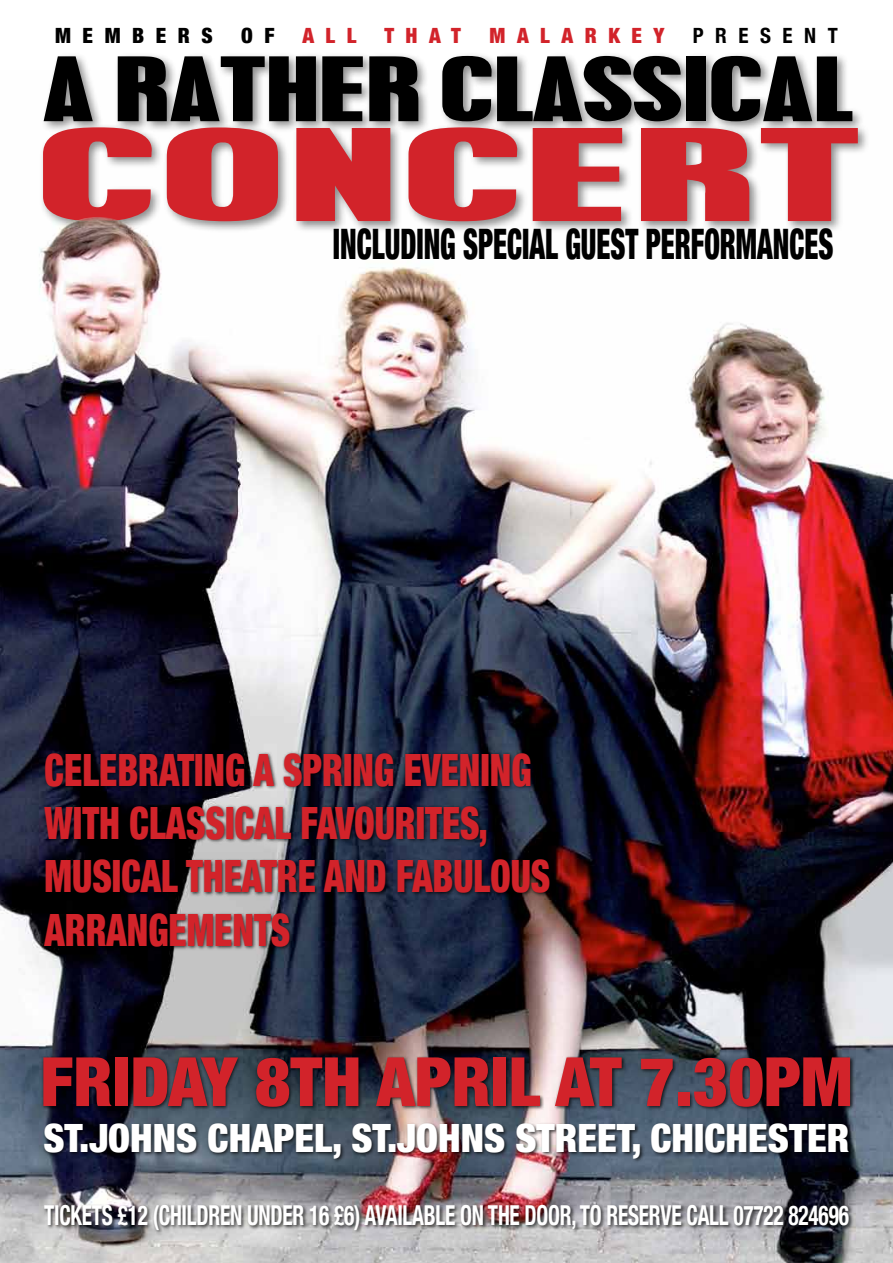
<style>
.page{position:relative;width:893px;height:1263px;background:#fff}
.page>*{position:absolute;margin:0;border:0;box-sizing:border-box;transform-origin:0 0}
.t1{font:103.95px "Pilsen Plakat";color:#d2232a;scale:2.16 1}
.t2{font:72.45px "Pilsen Plakat";letter-spacing:-.02em;color:#000;scale:1.4 1}
.t3{font:900 condensed 68.1px "Helvetica Neue";color:#d2232a}
.t4{font:900 condensed 44.55px/53.4px "Helvetica Neue";color:#d2232a;scale:.82 1}
.t5{font:900 condensed 42px "Helvetica Neue";color:#000;scale:.67 1}
.t6{font:900 condensed 39px "Helvetica Neue";color:#fff}
.t7{font:700 condensed 27.45px "Helvetica Neue";letter-spacing:-.01em;color:#fff;scale:.78 1}
.t8{font:900 condensed 21px "Helvetica Neue";letter-spacing:.55em;color:#d2232a}
.t9{font:900 condensed 21px "Helvetica Neue";letter-spacing:.55em;color:#000}
.t10{font:700 condensed 21px "Helvetica Neue";letter-spacing:.55em;color:#000}
</style>
<div class="page">
<img style="left:0;top:235px;width:893px;height:1028px">
<div style="left:43px;top:1203px;width:811px;height:31px;background:#000;opacity:.75"></div>
<div style="left:41px;top:52px;width:824px;height:82px;background:#000;opacity:.45"></div>
<div style="left:39px;top:123px;width:831px;height:110px;background:#000;opacity:.45"></div>
<div style="left:42px;top:751px;width:512px;height:200px;background:#000;opacity:.75"></div>
<div style="left:41px;top:1056px;width:814px;height:107px;background:#000;opacity:.75"></div>
<img style="left:52px;top:217px;width:92px;height:62px">
<p class="t9" style="left:55px;top:18px;width:159px">MEMBERS</p>
<p class="t9" style="left:241px;top:18px;width:35px">O F</p>
<p class="t8" style="left:302px;top:18px;width:56px">ALL</p>
<p class="t8" style="left:384px;top:18px;width:78px">THAT</p>
<p class="t8" style="left:490px;top:18px;width:176px">MALARKEY</p>
<p class="t10" style="left:693px;top:18px;width:147px">PRESENT</p>
<h2 class="t2" style="left:41px;top:30px;width:581px">A RATHER CLASSICAL</h2>
<h1 class="t1" style="left:32px;top:91px;width:385px">CONCERT</h1>
<p class="t5" style="left:333px;top:210px;width:748px">INCLUDING SPECIAL GUEST PERFORMANCES</p>
<p class="t4" style="left:45px;top:740px;width:618px">CELEBRATING A SPRING EVENING<br>WITH CLASSICAL FAVOURITES,<br>MUSICAL THEATRE AND FABULOUS<br>ARRANGEMENTS</p>
<h3 class="t3" style="left:40px;top:1026px;width:814px">FRIDAY 8TH APRIL AT 7.30PM</h3>
<p class="t6" style="left:43px;top:1106px;width:808px">ST.JOHNS CHAPEL, ST.JOHNS STREET, CHICHESTER</p>
<p class="t7" style="left:44px;top:1192px;width:1033px">TICKETS £12 (CHILDREN UNDER 16 £6) AVAILABLE ON THE DOOR, TO RESERVE CALL 07722 824696</p>
</div>
